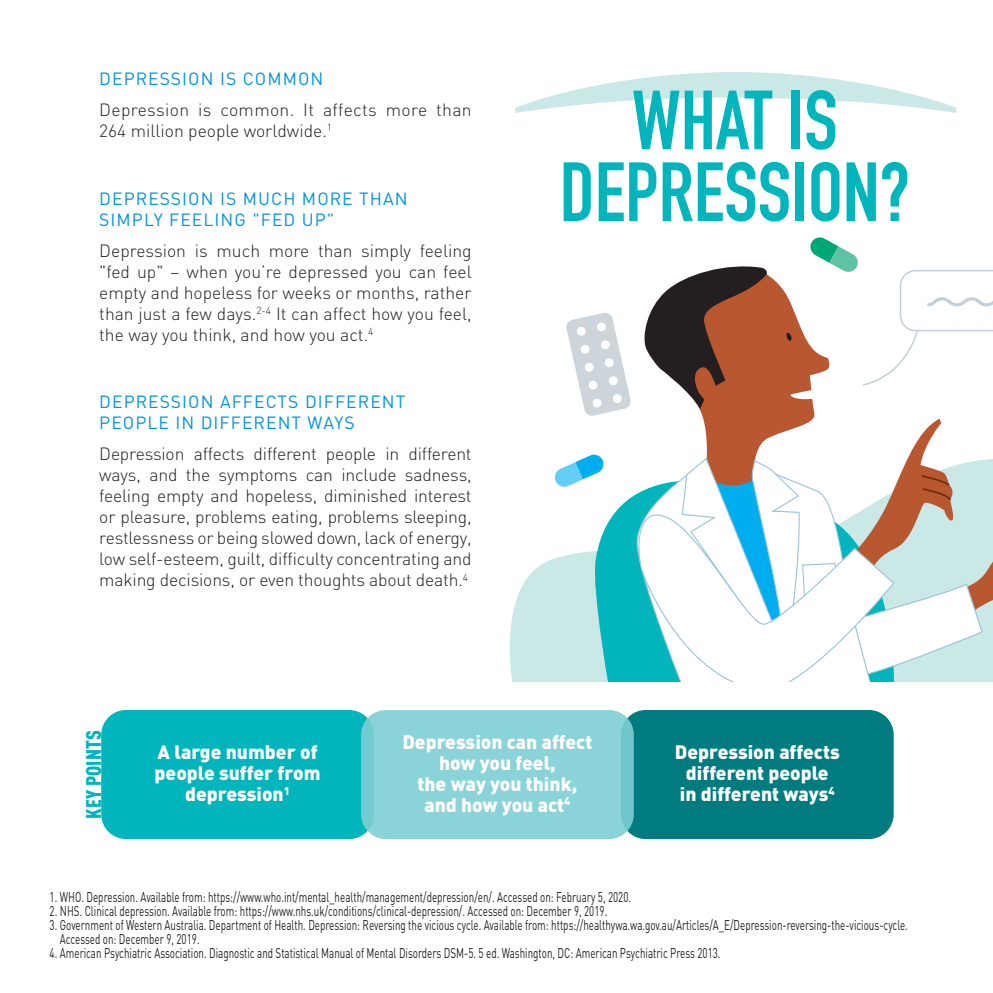
<style>
.page{position:relative;width:993px;height:993px;background:#fff}
.page>*{position:absolute;margin:0;border:0;box-sizing:border-box;transform-origin:0 0}
.t1{font:700 82.25px/71.8px "DIN Condensed";color:#00b6bc;text-align:center}
.t2{font:900 21px "DIN Cond";letter-spacing:.01em;color:#00b6bc}
.t3{font:900 19.25px/21px "DIN";color:#fff;text-align:center}
.t4{font:300 17.5px/21px "DIN";color:#231f20;text-align:justify}
.t5{font:17.5px/21px "DIN";letter-spacing:.06em;color:#0095d9}
.t6{font:14px/14px "DIN";color:#231f20;scale:.7 1}
</style>
<div class="page">
<svg style="left:510px;top:559px;width:43px;height:122px;fill:#c9e8e6"></svg>
<svg style="left:553px;top:237px;width:439px;height:444px"></svg>
<div style="left:620px;top:709px;width:273px;height:129px;background:#007c80;border-radius:25px"></div>
<div style="left:101px;top:709px;width:273px;height:129px;background:#00b6bc;border-radius:25px"></div>
<svg style="left:361px;top:709px;width:272px;height:129px;background:#88d2d7"></svg>
<svg style="left:515px;top:72px;width:441px;height:41px"></svg>
<p class="t5" style="left:99px;top:68px;width:225px">DEPRESSION IS COMMON</p>
<p class="t4" style="left:99px;top:99px;width:374px">Depression is common. It affects more than<br>264 million people worldwide.<sup>1</sup></p>
<p class="t5" style="left:99px;top:187px;width:310px">DEPRESSION IS MUCH MORE THAN<br>SIMPLY FEELING "FED UP"</p>
<p class="t4" style="left:99px;top:239px;width:374px">Depression is much more than simply feeling "fed up" – when you’re depressed you can feel empty and hopeless for weeks or months, rather than just a few days.<sup>2-4</sup> It can affect how you feel, the way you think, and how you act.<sup>4</sup></p>
<p class="t5" style="left:99px;top:391px;width:307px">DEPRESSION AFFECTS DIFFERENT<br>PEOPLE IN DIFFERENT WAYS</p>
<p class="t4" style="left:99px;top:443px;width:374px">Depression affects different people in different ways, and the symptoms can include sadness, feeling empty and hopeless, diminished interest or pleasure, problems eating, problems sleeping, restlessness or being slowed down, lack of energy, low self-esteem, guilt, difficulty concentrating and making decisions, or even thoughts about death.<sup>4</sup></p>
<h1 class="t1" style="left:559px;top:84px;width:351px">WHAT IS<br>DEPRESSION?</h1>
<h2 class="t2" style="left:80px;top:818px;width:91px;rotate:-90deg">KEY POINTS</h2>
<h3 class="t3" style="left:155px;top:740px;width:167px">A large number of people suffer from depression<sup>1</sup></h3>
<h3 class="t3" style="left:402px;top:730px;width:191px">Depression can affect how you feel,<br>the way you think, and how you act<sup>4</sup></h3>
<h3 class="t3" style="left:674px;top:740px;width:166px">Depression affects different people<br>in different ways<sup>4</sup></h3>
<p class="t6" style="left:50px;top:889px;width:832px">1. WHO. Depression. Available from: https://www.who.int/mental_health/management/depression/en/. Accessed on: February 5, 2020.</p>
<p class="t6" style="left:50px;top:903px;width:797px">2. NHS. Clinical depression. Available from: https://www.nhs.uk/conditions/clinical-depression/. Accessed on: December 9, 2019.</p>
<p class="t6" style="left:60px;top:917px;width:1212px;text-indent:-10px">3. Government of Western Australia. Department of Health. Depression: Reversing the vicious cycle. Available from: https://healthywa.wa.gov.au/Articles/A_E/Depression-reversing-the-vicious-cycle.<br>Accessed on: December 9, 2019.</p>
<p class="t6" style="left:50px;top:945px;width:959px">4. American Psychiatric Association. Diagnostic and Statistical Manual of Mental Disorders DSM-5. 5 ed. Washington, DC: American Psychiatric Press 2013.</p>
</div>
